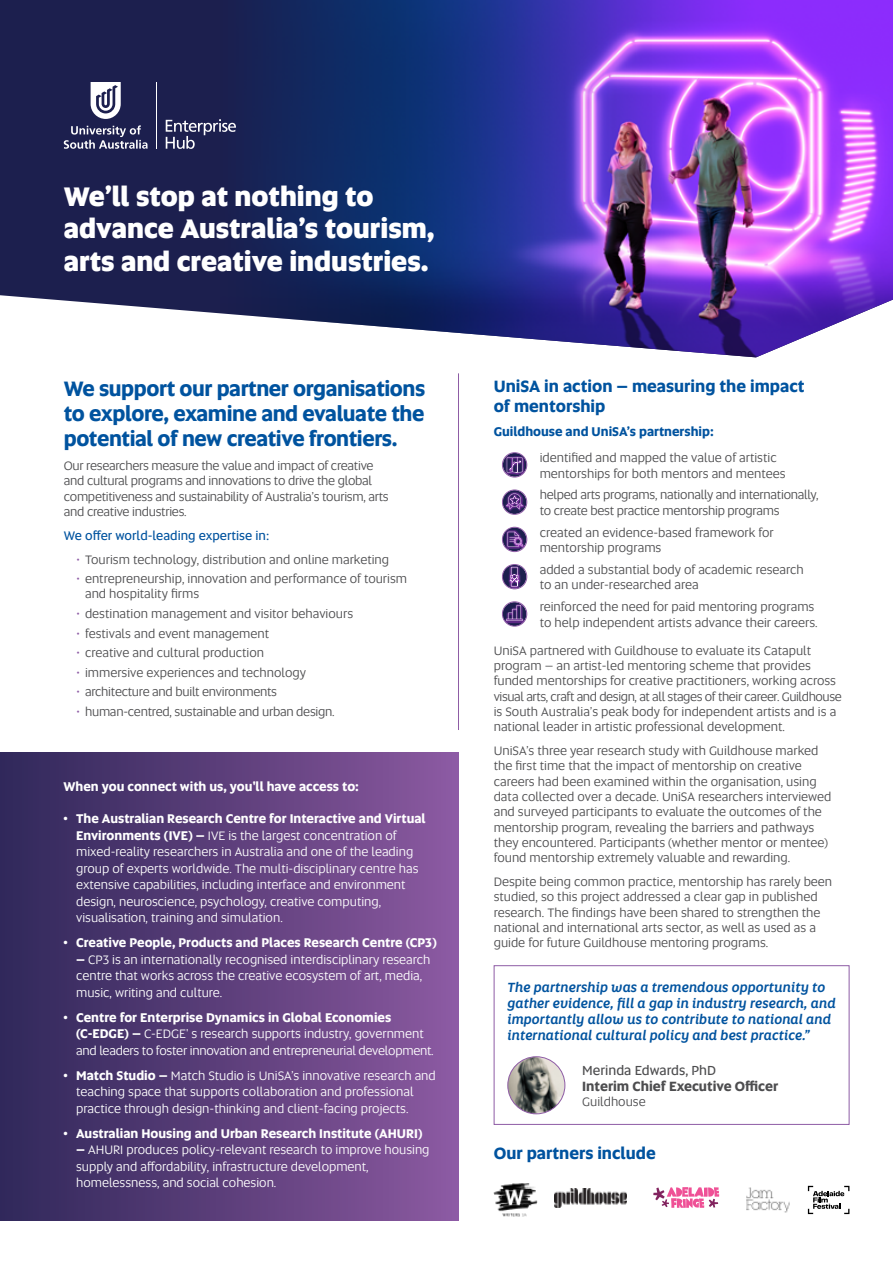
<style>
.page{position:relative;width:893px;height:1263px;background:#fff}
.page>*{position:absolute;margin:0;border:0;box-sizing:border-box;transform-origin:0 0}
.t1{font:800 26.85px/32.1px "Altis Uni SA";color:#fff}
.t2{font:700 21px/25.2px "Altis Uni SA";letter-spacing:-.02em;color:#00539f;text-align:justify}
.t3{font:700 16.5px/19.8px "Altis Uni SA";color:#00539f}
.t4{font:italic 500 13.5px/16.2px "Altis Uni SA";color:#00539f}
.t5{font:700 13.5px "Altis Uni SA";color:#4d4d4f}
.t6{font:13.5px "Altis Uni SA";color:#4d4d4f}
.t7{font:12.75px/15.3px "Altis Uni SA";color:#4d4d4f}
.t8{font:12.75px/16.5px "Altis Uni SA";color:#fff}
.t9{font:12.75px/15.3px "Altis Uni SA";letter-spacing:-.02em;color:#4d4d4f}
.t10{font:12.75px/16.5px "Altis Uni SA";letter-spacing:-.02em;color:#fff}
.t11{font:700 12.75px "Altis Uni SA";color:#fff}
.t12{font:700 12.75px "Altis Uni SA";color:#00539f}
.t13{font:12.75px "Altis Uni SA";color:#00539f}
.s1{color:#8e5ca5}
.s2{font-weight:700}
</style>
<div class="page">
<div style="left:0;top:0;width:217px;height:313px;background:#1c1f4e"></div>
<img style="left:217px;top:0;width:676px;height:357px">
<svg style="left:503px;top:453px;width:24px;height:24px"></svg>
<img style="left:505px;top:455px;width:20px;height:20px">
<svg style="left:507px;top:457px;width:16px;height:16px"></svg>
<div style="left:502px;top:452px;width:25px;height:25px;border:1px solid #8e5ca5;border-radius:50%"></div>
<svg style="left:502px;top:490px;width:24px;height:24px"></svg>
<img style="left:504px;top:492px;width:21px;height:19px">
<svg style="left:506px;top:493px;width:17px;height:16px"></svg>
<div style="left:502px;top:490px;width:25px;height:25px;border:1px solid #8e5ca5;border-radius:50%"></div>
<svg style="left:502px;top:527px;width:24px;height:24px"></svg>
<img style="left:506px;top:530px;width:19px;height:19px">
<svg style="left:507px;top:532px;width:16px;height:15px"></svg>
<div style="left:502px;top:527px;width:25px;height:25px;border:1px solid #8e5ca5;border-radius:50%"></div>
<div style="left:502px;top:565px;width:24px;height:24px;background:#1c1f4e;border-radius:50%"></div>
<img style="left:508px;top:565px;width:13px;height:23px">
<svg style="left:510px;top:567px;width:9px;height:19px"></svg>
<div style="left:502px;top:564px;width:25px;height:25px;border:1px solid #8e5ca5;border-radius:50%"></div>
<svg style="left:502px;top:602px;width:24px;height:24px"></svg>
<img style="left:504px;top:603px;width:21px;height:20px">
<svg style="left:506px;top:605px;width:17px;height:16px"></svg>
<div style="left:502px;top:601px;width:25px;height:25px;border:1px solid #8e5ca5;border-radius:50%"></div>
<div style="left:494px;top:965px;width:355px;height:160px;border:1px solid #8e5ca5"></div>
<hr style="left:458px;top:373px;width:1px;height:357px;background:#8e5ca5">
<hr style="left:156px;top:82px;width:1px;height:67px;background:#fff">
<svg style="left:64px;top:82px;width:84px;height:67px;background:#4e5175"></svg>
<svg style="left:166px;top:119px;width:70px;height:30px;background:#484b71"></svg>
<div style="left:0;top:753px;width:458px;height:468px;background:linear-gradient(to right,#2f2759,#8c59a0)"></div>
<img style="left:508px;top:1057px;width:57px;height:57px;border-radius:29px">
<div style="left:507px;top:1056px;width:58px;height:58px;border:1px solid #8e5ca5;border-radius:50%"></div>
<img style="left:746px;top:1187px;width:43px;height:26px">
<img style="left:494px;top:1183px;width:44px;height:34px">
<img style="left:554px;top:1188px;width:72px;height:19px">
<svg style="left:653px;top:1187px;width:66px;height:21px"></svg>
<svg style="left:808px;top:1186px;width:41px;height:28px"></svg>
<h1 class="t1" style="left:64px;top:179px;width:372px">We’ll stop at nothing to advance Australia’s tourism, arts and creative industries.</h1>
<p class="t3" style="left:494px;top:376px;width:312px">UniSA in action – measuring the impact of mentorship</p>
<p class="t12" style="left:494px;top:422px;width:221px">Guildhouse and UniSA’s partnership:</p>
<p class="t7" style="left:540px;top:450px;width:247px">identified and mapped the value of artistic mentorships for both mentors and mentees</p>
<p class="t9" style="left:540px;top:487px;width:280px">helped arts programs, nationally and internationally, to create best practice mentorship programs</p>
<p class="t7" style="left:540px;top:524px;width:236px">created an evidence-based framework for mentorship programs</p>
<p class="t7" style="left:540px;top:562px;width:266px">added a substantial body of academic research to an under-researched area</p>
<p class="t7" style="left:540px;top:599px;width:279px">reinforced the need for paid mentoring programs to help independent artists advance their careers.</p>
<p class="t7" style="left:494px;top:642px;width:350px">UniSA partnered with Guildhouse to evaluate its Catapult program – an artist-led mentoring scheme that provides funded mentorships for creative practitioners, working across visual arts, craft and design, at all stages of their career. Guildhouse is South Australia’s peak body for independent artists and is a national leader in artistic professional development.</p>
<p class="t7" style="left:494px;top:742px;width:339px">UniSA’s three year research study with Guildhouse marked the first time that the impact of mentorship on creative careers had been examined within the organisation, using data collected over a decade. UniSA researchers interviewed and surveyed participants to evaluate the outcomes of the mentorship program, revealing the barriers and pathways they encountered. Participants (whether mentor or mentee) found mentorship extremely valuable and rewarding.</p>
<p class="t7" style="left:494px;top:873px;width:340px">Despite being common practice, mentorship has rarely been studied, so this project addressed a clear gap in published research. The findings have been shared to strengthen the national and international arts sector, as well as used as a guide for future Guildhouse mentoring programs.</p>
<p class="t4" style="left:507px;top:978px;width:330px">The partnership was a tremendous opportunity to gather evidence, fill a gap in industry research, and importantly allow us to contribute to national and international cultural policy and best practice.”</p>
<p class="t6" style="left:582px;top:1061px;width:135px">Merinda Edwards, PhD</p>
<p class="t5" style="left:582px;top:1076px;width:198px">Interim Chief Executive Officer</p>
<p class="t7" style="left:582px;top:1093px;width:65px">Guildhouse</p>
<h2 class="t2" style="left:64px;top:375px;width:363px">We support our partner organisations to explore, examine and evaluate the potential of new creative frontiers.</h2>
<p class="t9" style="left:64px;top:458px;width:326px">Our researchers measure the value and impact of creative and cultural programs and innovations to drive the global competitiveness and sustainability of Australia’s tourism, arts and creative industries.</p>
<p class="t13" style="left:64px;top:526px;width:207px">We offer world-leading expertise in:</p>
<p class="t7" style="left:77px;top:551px;width:314px"><span class="s1">•</span> Tourism technology, distribution and online marketing</p>
<p class="t7" style="left:85px;top:571px;width:324px;text-indent:-9px"><span class="s1">•</span> entrepreneurship, innovation and performance of tourism and hospitality firms</p>
<p class="t7" style="left:77px;top:606px;width:278px"><span class="s1">•</span> destination management and visitor behaviours</p>
<p class="t7" style="left:77px;top:625px;width:194px"><span class="s1">•</span> festivals and event management</p>
<p class="t7" style="left:77px;top:645px;width:189px"><span class="s1">•</span> creative and cultural production</p>
<p class="t7" style="left:77px;top:664px;width:231px"><span class="s1">•</span> immersive experiences and technology</p>
<p class="t9" style="left:77px;top:684px;width:202px"><span class="s1">•</span> architecture and built environments</p>
<p class="t9" style="left:77px;top:703px;width:260px"><span class="s1">•</span> human-centred, sustainable and urban design.</p>
<p class="t11" style="left:63px;top:777px;width:297px">When you connect with us, you'll have access to:</p>
<p class="t8" style="left:76px;top:810px;width:351px;text-indent:-13px"><span class="s2">• The Australian Research Centre for Interactive and Virtual Environments (IVE) –</span> IVE is the largest concentration of mixed-reality researchers in Australia and one of the leading group of experts worldwide. The multi-disciplinary centre has extensive capabilities, including interface and environment design, neuroscience, psychology, creative computing, visualisation, training and simulation.</p>
<p class="t11" style="left:63px;top:933px;width:375px">• Creative People, Products and Places Research Centre (CP3)</p>
<p class="t8" style="left:76px;top:951px;width:356px"><span class="s2">–</span> CP3 is an internationally recognised interdisciplinary research centre that works across the creative ecosystem of art, media, music, writing and culture.</p>
<p class="t10" style="left:76px;top:1009px;width:359px;text-indent:-13px"><span class="s2">• Centre for Enterprise Dynamics in Global Economies (C-EDGE) –</span> C-EDGE' s research supports industry, government and leaders to foster innovation and entrepreneurial development.</p>
<p class="t8" style="left:76px;top:1067px;width:361px;text-indent:-13px"><span class="s2">• Match Studio –</span> Match Studio is UniSA’s innovative research and teaching space that supports collaboration and professional practice through design-thinking and client-facing projects.</p>
<p class="t11" style="left:63px;top:1124px;width:361px">• Australian Housing and Urban Research Institute (AHURI)</p>
<p class="t8" style="left:76px;top:1141px;width:355px"><span class="s2">–</span> AHURI produces policy-relevant research to improve housing supply and affordability, infrastructure development, homelessness, and social cohesion.</p>
<p class="t3" style="left:494px;top:1143px;width:164px">Our partners include</p>
</div>
